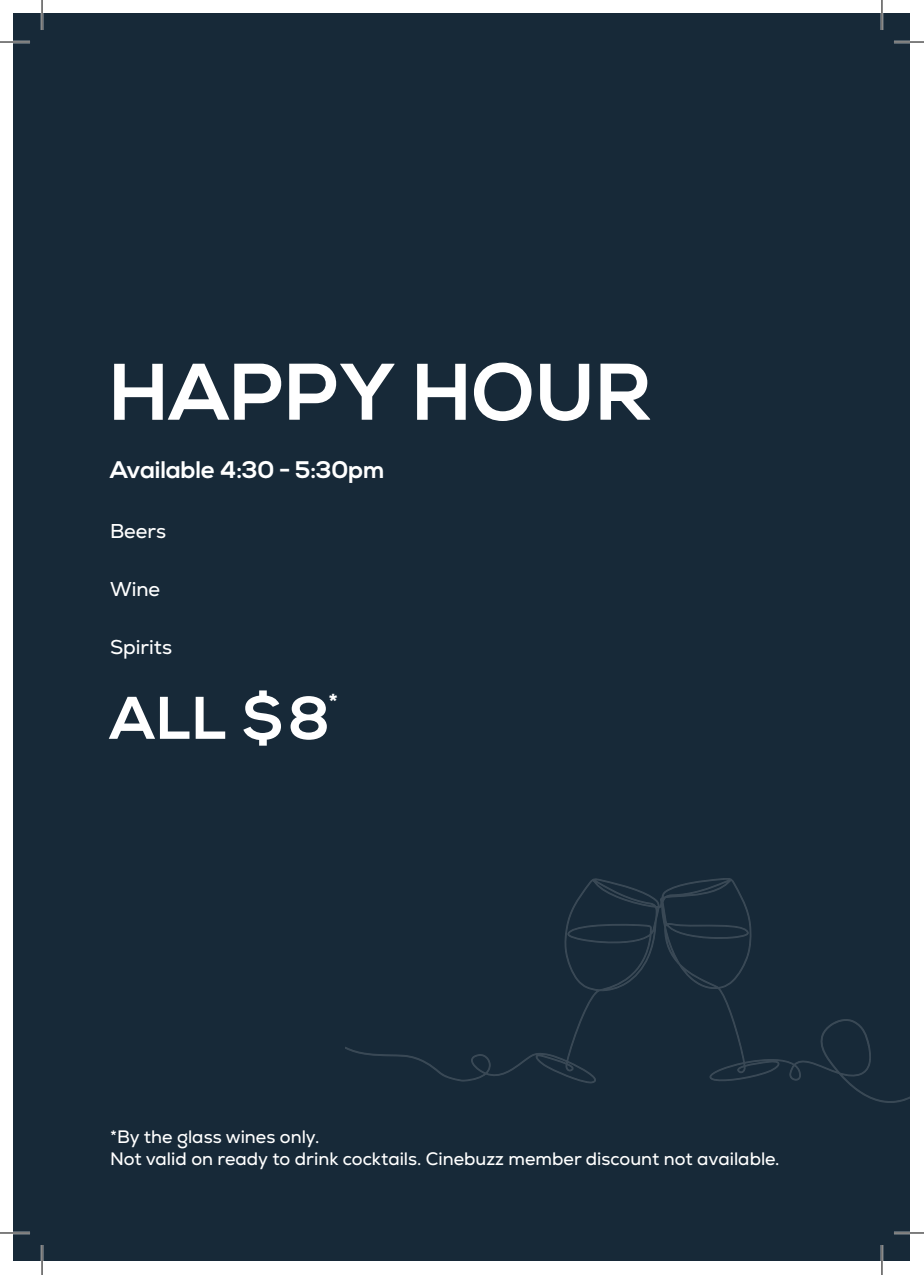
<style>
.page{position:relative;width:924px;height:1275px;background:#fff}
.page>*{position:absolute;margin:0;border:0;box-sizing:border-box;transform-origin:0 0}
.t1{font:700 80px "Nexa";letter-spacing:.01em;color:#fff}
.t2{font:700 60px "Nexa";color:#fff}
.t3{font:700 24px "Nexa";color:#fff}
.t4{font:20px "Nexa";color:#fff}
.t5{font:18px/21.6px "Nexa";color:#fff}
</style>
<div class="page">
<div style="left:14px;top:14px;width:895px;height:1247px;background:#172938"></div>
<svg style="left:345px;top:878px;width:564px;height:224px"></svg>
<hr style="left:0;top:41px;width:30px;height:2px;background:#fff">
<hr style="left:893px;top:41px;width:30px;height:2px;background:#fff">
<hr style="left:0;top:1231px;width:30px;height:3px;background:#fff">
<hr style="left:893px;top:1231px;width:30px;height:3px;background:#fff">
<hr style="left:41px;top:0;width:2px;height:30px;background:#fff">
<hr style="left:41px;top:1245px;width:2px;height:30px;background:#fff">
<hr style="left:880px;top:0;width:2px;height:30px;background:#fff">
<hr style="left:880px;top:1245px;width:2px;height:30px;background:#fff">
<hr style="left:0;top:42px;width:30px;height:1px;background:#000">
<hr style="left:893px;top:42px;width:30px;height:1px;background:#000">
<hr style="left:0;top:1232px;width:30px;height:1px;background:#000">
<hr style="left:893px;top:1232px;width:30px;height:1px;background:#000">
<hr style="left:42px;top:0;width:1px;height:30px;background:#000">
<hr style="left:42px;top:1245px;width:1px;height:30px;background:#000">
<hr style="left:881px;top:0;width:1px;height:30px;background:#000">
<hr style="left:881px;top:1245px;width:1px;height:30px;background:#000">
<p class="t1" style="left:110px;top:346px;width:541px">HAPPY HOUR</p>
<p class="t3" style="left:110px;top:455px;width:276px">Available 4:30 - 5:30pm</p>
<p class="t4" style="left:110px;top:518px;width:57px">Beers</p>
<p class="t4" style="left:110px;top:576px;width:52px">Wine</p>
<p class="t4" style="left:110px;top:634px;width:63px">Spirits</p>
<p class="t2" style="left:110px;top:683px;width:221px">ALL $8</p>
<p class="t3" style="left:329px;top:688px;width:10px">*</p>
<p class="t5" style="left:110px;top:1126px;width:670px">*By the glass wines only.<br>Not valid on ready to drink cocktails. Cinebuzz member discount not available.</p>
</div>
